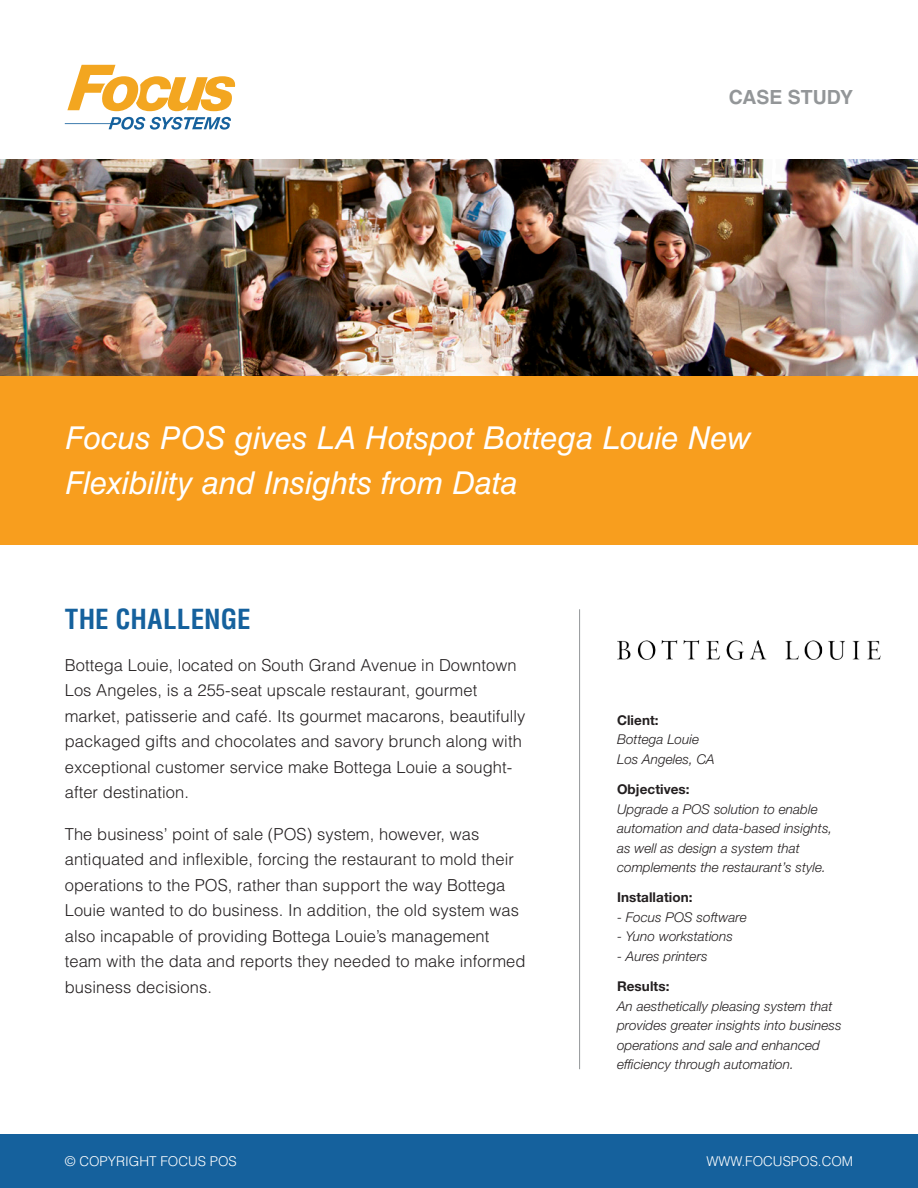
<style>
.page{position:relative;width:918px;height:1188px;background:#fff}
.page>*{position:absolute;margin:0;border:0;box-sizing:border-box;transform-origin:0 0}
.t1{font:italic 31.5px/45px "Helvetica LT Std";letter-spacing:-.01em;color:#fff}
.t2{font:700 condensed 27px "Helvetica LT Std";letter-spacing:.005em;color:#15619d}
.t3{font:700 19.5px "Helvetica LT Std";color:#939698}
.t4{font:300 16.5px/25.5px "Helvetica LT Std";letter-spacing:.005em;color:#231f20}
.t5{font:italic 300 13.5px/19.5px "Helvetica Neue LT Std";letter-spacing:.005em;color:#231f20}
.t6{font:300 13.5px "Helvetica LT Std";color:#fff}
.t7{font:700 13.5px "Helvetica Neue LT Std";letter-spacing:.005em;color:#231f20}
.s1{font-weight:700;font-style:normal}
</style>
<div class="page">
<div style="left:0;top:1134px;width:918px;height:54px;background:#15619d"></div>
<img style="left:0;top:160px;width:918px;height:216px">
<div style="left:0;top:376px;width:918px;height:168px;background:#f89e1e"></div>
<hr style="left:579px;top:609px;width:1px;height:460px;background:#939698">
<img style="left:617px;top:640px;width:264px;height:19px">
<svg style="left:67px;top:65px;width:169px;height:46px"></svg>
<svg style="left:65px;top:117px;width:166px;height:13px"></svg>
<p class="t3" style="left:729px;top:85px;width:126px">CASE STUDY</p>
<p class="t1" style="left:65px;top:415px;width:688px">Focus POS gives LA Hotspot Bottega Louie New<br>Flexibility and Insights from Data</p>
<p class="t2" style="left:65px;top:602px;width:187px">THE CHALLENGE</p>
<p class="t4" style="left:65px;top:652px;width:462px">Bottega Louie, located on South Grand Avenue in Downtown Los Angeles, is a 255-seat upscale restaurant, gourmet market, patisserie and café. Its gourmet macarons, beautifully packaged gifts and chocolates and savory brunch along with exceptional customer service make Bottega Louie a sought&shy;after destination.</p>
<p class="t4" style="left:65px;top:821px;width:462px">The business’ point of sale (POS) system, however, was antiquated and inflexible, forcing the restaurant to mold their operations to the POS, rather than support the way Bottega Louie wanted to do business. In addition, the old system was also incapable of providing Bottega Louie’s management team with the data and reports they needed to make informed business decisions.</p>
<p class="t5" style="left:617px;top:710px;width:99px"><span class="s1">Client:<br></span>Bottega Louie<br>Los Angeles, CA</p>
<p class="t5" style="left:617px;top:779px;width:217px"><span class="s1">Objectives:<br></span>Upgrade a POS solution to enable automation and data-based insights, as well as design a system that complements the restaurant’s style.</p>
<p class="t7" style="left:617px;top:889px;width:77px">Installation:</p>
<p class="t5" style="left:617px;top:907px;width:131px">- Focus POS software</p>
<p class="t5" style="left:617px;top:927px;width:117px">- Yuno workstations</p>
<p class="t5" style="left:617px;top:946px;width:92px">- Aures printers</p>
<p class="t5" style="left:617px;top:976px;width:226px"><span class="s1">Results:<br></span>An aesthetically pleasing system that provides greater insights into business operations and sale and enhanced efficiency through automation.</p>
<p class="t6" style="left:65px;top:1153px;width:174px">© COPYRIGHT FOCUS POS</p>
<p class="t6" style="left:706px;top:1153px;width:148px">WWW.FOCUSPOS.COM</p>
</div>
